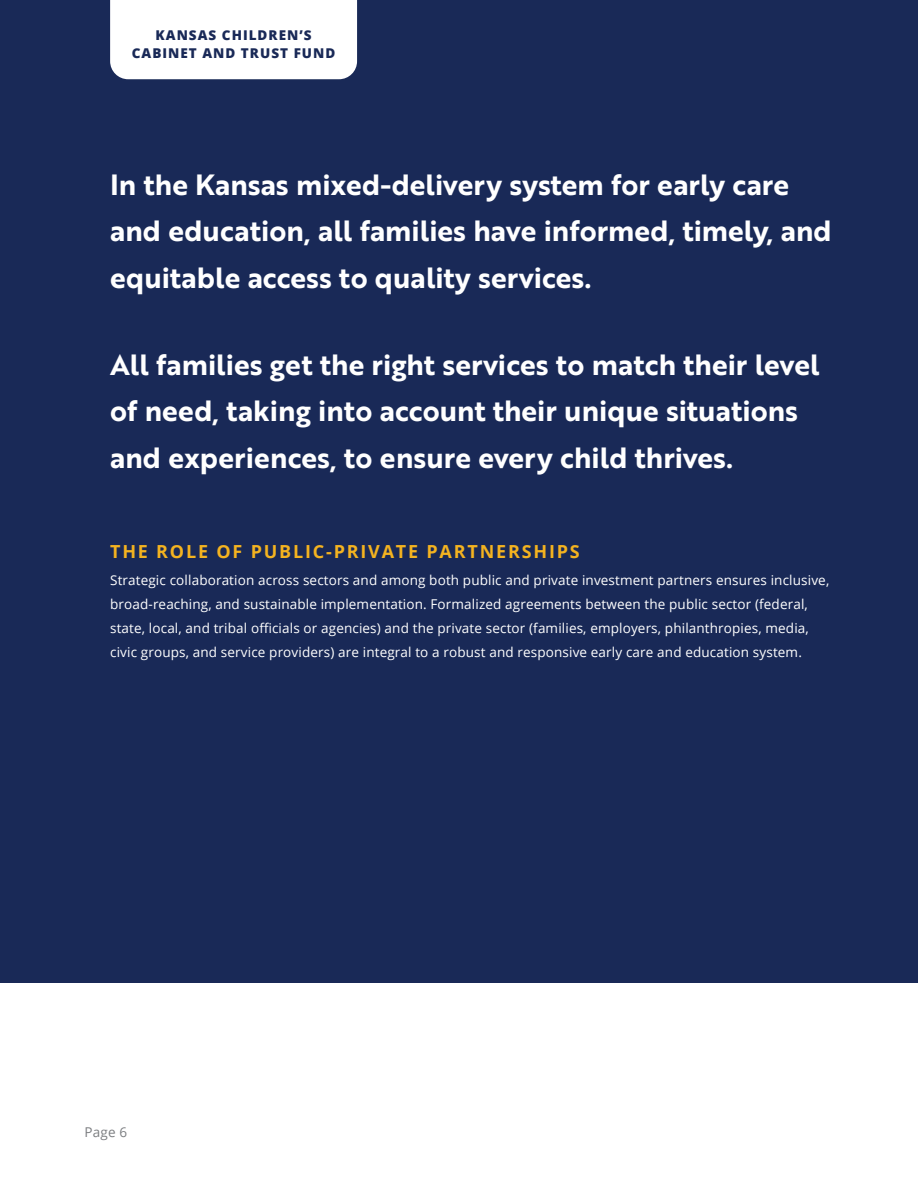
<style>
.page{position:relative;width:918px;height:1188px;background:#fff}
.page>*{position:absolute;margin:0;border:0;box-sizing:border-box;transform-origin:0 0}
.H2_-_Reversed{font:28.5px/46.5px "Brother 1816 Bold";color:#fff}
.t1{font:700 18px "Open Sans";letter-spacing:.1em;color:#f4b320}
.Body_-_Reversed{font:13.5px/24px "Open Sans";letter-spacing:.01em;color:#fff}
.t2{font:800 13.5px/18px "Open Sans";letter-spacing:.075em;color:#192957;text-align:center}
.t3{font:13.5px "Open Sans";color:#7c7e81}
</style>
<div class="page">
<div style="left:0;top:0;width:918px;height:983px;background:#192957"></div>
<div style="left:110px;top:0;width:247px;height:79px;background:#fff"></div>
<p class="t2" style="left:132px;top:26px;width:205px">KANSAS CHILDREN’S<br>CABINET AND TRUST FUND</p>
<h2 class="H2_-_Reversed" style="left:110px;top:160px;width:723px">In the Kansas mixed-delivery system for early care and education, all families have informed, timely, and equitable access to quality services.</h2>
<h2 class="H2_-_Reversed" style="left:110px;top:340px;width:711px">All families get the right services to match their level of need, taking into account their unique situations and experiences, to ensure every child thrives.</h2>
<h3 class="t1" style="left:110px;top:538px;width:471px">THE ROLE OF PUBLIC-PRIVATE PARTNERSHIPS</h3>
<p class="Body_-_Reversed" style="left:110px;top:568px;width:721px">Strategic collaboration across sectors and among both public and private investment partners ensures inclusive, broad-reaching, and sustainable implementation. Formalized agreements between the public sector (federal, state, local, and tribal officials or agencies) and the private sector (families, employers, philanthropies, media, civic groups, and service providers) are integral to a robust and responsive early care and education system.</p>
<p class="t3" style="left:85px;top:1122px;width:44px">Page 6</p>
</div>
